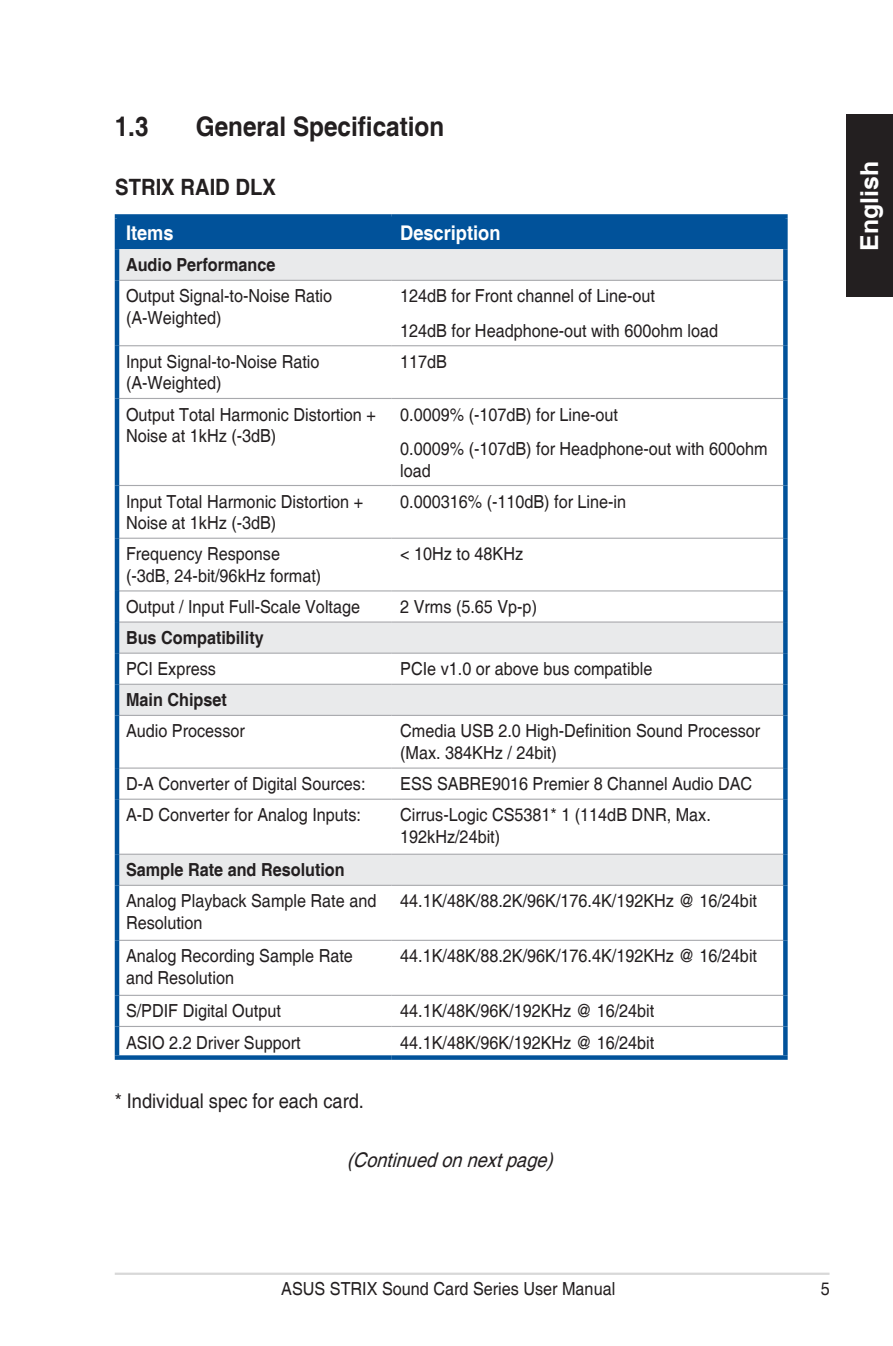
<style>
.page{position:relative;width:893px;height:1346px;background:#fff}
.page>*{position:absolute;margin:0;border:0;box-sizing:border-box;transform-origin:0 0}
.t1{font:700 27px "Helvetica";color:#231f20;scale:.9 1}
.t2{font:700 24.75px "Helvetica";color:#fff}
.t3{font:700 22.5px "Helvetica";color:#231f20;scale:.9 1}
.t4{font:20.25px "Helvetica";color:#231f20;scale:.9 1}
.t5{font:italic 20.25px "Helvetica";color:#231f20;scale:.9 1}
.t6{font:700 20.25px "Helvetica";color:#fff;scale:.9 1}
.t7{font:18px/21.6px "Helvetica";color:#231f20;scale:.9 1}
.t8{font:700 18px "Helvetica";color:#231f20;scale:.9 1}
</style>
<div class="page">
<hr style="left:115px;top:1272px;width:714px;height:3px;background:#d8d8d8">
<div style="left:846px;top:115px;width:47px;height:182px;background:#231f20"></div>
<div style="left:119px;top:219px;width:664px;height:30px;background:#01529a"></div>
<svg style="left:119px;top:249px;width:664px;height:636px"></svg>
<hr style="left:119px;top:345px;width:272px;height:1px;background:#a8a9ad">
<hr style="left:391px;top:345px;width:392px;height:1px;background:#a8a9ad">
<hr style="left:119px;top:398px;width:272px;height:1px;background:#a8a9ad">
<hr style="left:391px;top:398px;width:392px;height:1px;background:#a8a9ad">
<hr style="left:119px;top:485px;width:272px;height:1px;background:#a8a9ad">
<hr style="left:391px;top:485px;width:392px;height:1px;background:#a8a9ad">
<hr style="left:119px;top:538px;width:272px;height:1px;background:#a8a9ad">
<hr style="left:391px;top:538px;width:392px;height:1px;background:#a8a9ad">
<hr style="left:119px;top:590px;width:272px;height:1px;background:#a8a9ad">
<hr style="left:391px;top:590px;width:392px;height:1px;background:#a8a9ad">
<hr style="left:119px;top:621px;width:272px;height:1px;background:#a8a9ad">
<hr style="left:391px;top:621px;width:392px;height:1px;background:#a8a9ad">
<hr style="left:119px;top:652px;width:272px;height:2px;background:#a8a9ad">
<hr style="left:391px;top:652px;width:392px;height:2px;background:#a8a9ad">
<hr style="left:119px;top:684px;width:272px;height:1px;background:#a8a9ad">
<hr style="left:391px;top:684px;width:392px;height:1px;background:#a8a9ad">
<hr style="left:119px;top:715px;width:272px;height:1px;background:#a8a9ad">
<hr style="left:391px;top:715px;width:392px;height:1px;background:#a8a9ad">
<hr style="left:119px;top:767px;width:272px;height:2px;background:#a8a9ad">
<hr style="left:391px;top:767px;width:392px;height:2px;background:#a8a9ad">
<hr style="left:119px;top:853px;width:272px;height:2px;background:#a8a9ad">
<hr style="left:391px;top:853px;width:392px;height:2px;background:#a8a9ad">
<hr style="left:119px;top:885px;width:272px;height:1px;background:#a8a9ad">
<hr style="left:391px;top:885px;width:392px;height:1px;background:#a8a9ad">
<hr style="left:119px;top:940px;width:272px;height:1px;background:#a8a9ad">
<hr style="left:391px;top:940px;width:392px;height:1px;background:#a8a9ad">
<hr style="left:119px;top:995px;width:272px;height:1px;background:#a8a9ad">
<hr style="left:391px;top:995px;width:392px;height:1px;background:#a8a9ad">
<hr style="left:119px;top:1026px;width:272px;height:1px;background:#a8a9ad">
<hr style="left:391px;top:1026px;width:392px;height:1px;background:#a8a9ad">
<hr style="left:119px;top:798px;width:272px;height:2px;background:#a8a9ad">
<hr style="left:391px;top:798px;width:392px;height:2px;background:#a8a9ad">
<hr style="left:115px;top:854px;width:4px;height:31px;background:#01529a">
<div style="left:783px;top:854px;width:5px;height:31px;background:#01529a"></div>
<hr style="left:115px;top:885px;width:4px;height:55px;background:#01529a">
<div style="left:783px;top:885px;width:5px;height:55px;background:#01529a"></div>
<hr style="left:115px;top:940px;width:4px;height:55px;background:#01529a">
<div style="left:783px;top:940px;width:5px;height:55px;background:#01529a"></div>
<hr style="left:115px;top:995px;width:4px;height:31px;background:#01529a">
<div style="left:783px;top:995px;width:5px;height:31px;background:#01529a"></div>
<div style="left:115px;top:214px;width:276px;height:5px;background:#01529a"></div>
<hr style="left:115px;top:219px;width:4px;height:30px;background:#01529a">
<div style="left:391px;top:214px;width:397px;height:5px;background:#01529a"></div>
<div style="left:783px;top:219px;width:5px;height:30px;background:#01529a"></div>
<hr style="left:115px;top:280px;width:4px;height:66px;background:#01529a">
<div style="left:783px;top:280px;width:5px;height:66px;background:#01529a"></div>
<hr style="left:115px;top:346px;width:4px;height:52px;background:#01529a">
<div style="left:783px;top:346px;width:5px;height:52px;background:#01529a"></div>
<hr style="left:115px;top:398px;width:4px;height:87px;background:#01529a">
<div style="left:783px;top:398px;width:5px;height:87px;background:#01529a"></div>
<hr style="left:115px;top:485px;width:4px;height:53px;background:#01529a">
<div style="left:783px;top:485px;width:5px;height:53px;background:#01529a"></div>
<hr style="left:115px;top:538px;width:4px;height:53px;background:#01529a">
<div style="left:783px;top:538px;width:5px;height:53px;background:#01529a"></div>
<hr style="left:115px;top:591px;width:4px;height:31px;background:#01529a">
<div style="left:783px;top:591px;width:5px;height:31px;background:#01529a"></div>
<hr style="left:115px;top:622px;width:4px;height:31px;background:#01529a">
<div style="left:783px;top:622px;width:5px;height:31px;background:#01529a"></div>
<hr style="left:115px;top:653px;width:4px;height:31px;background:#01529a">
<div style="left:783px;top:653px;width:5px;height:31px;background:#01529a"></div>
<hr style="left:115px;top:684px;width:4px;height:31px;background:#01529a">
<div style="left:783px;top:684px;width:5px;height:31px;background:#01529a"></div>
<hr style="left:115px;top:715px;width:4px;height:53px;background:#01529a">
<div style="left:783px;top:715px;width:5px;height:53px;background:#01529a"></div>
<hr style="left:115px;top:768px;width:4px;height:31px;background:#01529a">
<div style="left:783px;top:768px;width:5px;height:31px;background:#01529a"></div>
<hr style="left:115px;top:799px;width:4px;height:55px;background:#01529a">
<div style="left:783px;top:799px;width:5px;height:55px;background:#01529a"></div>
<hr style="left:115px;top:1026px;width:4px;height:29px;background:#01529a">
<div style="left:783px;top:1026px;width:5px;height:29px;background:#01529a"></div>
<div style="left:115px;top:1055px;width:276px;height:5px;background:#01529a"></div>
<div style="left:391px;top:1055px;width:397px;height:5px;background:#01529a"></div>
<hr style="left:115px;top:249px;width:4px;height:31px;background:#01529a">
<div style="left:783px;top:249px;width:5px;height:31px;background:#01529a"></div>
<hr style="left:119px;top:280px;width:272px;height:1px;background:#a8a9ad">
<hr style="left:391px;top:280px;width:392px;height:1px;background:#a8a9ad">
<h1 class="t1" style="left:115px;top:116px;width:39px">1.3</h1>
<h1 class="t1" style="left:196px;top:116px;width:278px">General Specification</h1>
<p class="t3" style="left:115px;top:178px;width:180px">STRIX RAID DLX</p>
<p class="t6" style="left:126px;top:225px;width:54px">Items</p>
<p class="t6" style="left:400px;top:225px;width:113px">Description</p>
<p class="t8" style="left:126px;top:258px;width:168px">Audio Performance</p>
<p class="t7" style="left:126px;top:286px;width:231px">Output Signal-to-Noise Ratio (A-Weighted)</p>
<p class="t7" style="left:400px;top:280px;width:355px;line-height:34.2px">124dB for Front channel of Line-out<br>124dB for Headphone-out with 600ohm load</p>
<p class="t7" style="left:126px;top:351px;width:217px">Input Signal-to-Noise Ratio (A-Weighted)</p>
<p class="t7" style="left:400px;top:352px;width:54px">117dB</p>
<p class="t7" style="left:126px;top:405px;width:279px">Output Total Harmonic Distortion +<br>Noise at 1kHz (-3dB)</p>
<p class="t7" style="left:400px;top:398px;width:410px;line-height:34.2px">0.0009% (-107dB) for Line-out<br>0.0009% (-107dB) for Headphone-out with 600ohm</p>
<p class="t7" style="left:400px;top:461px;width:36px">load</p>
<p class="t7" style="left:126px;top:492px;width:265px">Input Total Harmonic Distortion +<br>Noise at 1kHz (-3dB)</p>
<p class="t7" style="left:400px;top:491px;width:253px">0.000316% (-110dB) for Line-in</p>
<p class="t7" style="left:126px;top:544px;width:219px">Frequency Response (-3dB, 24-bit/96kHz format)</p>
<p class="t7" style="left:400px;top:544px;width:138px">&lt; 10Hz to 48KHz</p>
<p class="t7" style="left:126px;top:596px;width:262px">Output / Input Full-Scale Voltage</p>
<p class="t7" style="left:400px;top:596px;width:154px">2 Vrms (5.65 Vp-p)</p>
<p class="t8" style="left:126px;top:631px;width:155px">Bus Compatibility</p>
<p class="t7" style="left:126px;top:660px;width:102px">PCI Express</p>
<p class="t7" style="left:400px;top:659px;width:282px">PCIe v1.0 or above bus compatible</p>
<p class="t8" style="left:126px;top:693px;width:114px">Main Chipset</p>
<p class="t7" style="left:126px;top:722px;width:134px">Audio Processor</p>
<p class="t7" style="left:400px;top:721px;width:402px">Cmedia USB 2.0 High-Definition Sound Processor (Max. 384KHz / 24bit)</p>
<p class="t7" style="left:126px;top:774px;width:268px">D-A Converter of Digital Sources:</p>
<p class="t7" style="left:400px;top:774px;width:393px">ESS SABRE9016 Premier 8 Channel Audio DAC</p>
<p class="t7" style="left:126px;top:805px;width:263px">A-D Converter for Analog Inputs:</p>
<p class="t7" style="left:400px;top:805px;width:347px">Cirrus-Logic CS5381* 1 (114dB DNR, Max.<br>192kHz/24bit)</p>
<p class="t8" style="left:126px;top:863px;width:245px">Sample Rate and Resolution</p>
<p class="t7" style="left:126px;top:892px;width:280px">Analog Playback Sample Rate and<br>Resolution</p>
<p class="t7" style="left:400px;top:891px;width:398px">44.1K/48K/88.2K/96K/176.4K/192KHz @ 16/24bit</p>
<p class="t7" style="left:126px;top:947px;width:254px">Analog Recording Sample Rate and Resolution</p>
<p class="t7" style="left:400px;top:946px;width:398px">44.1K/48K/88.2K/96K/176.4K/192KHz @ 16/24bit</p>
<p class="t7" style="left:126px;top:1002px;width:174px">S/PDIF Digital Output</p>
<p class="t7" style="left:400px;top:1001px;width:284px">44.1K/48K/96K/192KHz @ 16/24bit</p>
<p class="t7" style="left:126px;top:1032px;width:196px">ASIO 2.2 Driver Support</p>
<p class="t7" style="left:400px;top:1032px;width:284px">44.1K/48K/96K/192KHz @ 16/24bit</p>
<p class="t4" style="left:115px;top:1088px;width:278px">* Individual spec for each card.</p>
<p class="t5" style="left:347px;top:1152px;width:236px">(Continued on nextpage)</p>
<h2 class="t2" style="left:860px;top:251px;width:91px;rotate:-90deg">English</h2>
<p class="t7" style="left:281px;top:1280px;width:373px">ASUS STRIX Sound Card Series User Manual</p>
<p class="t7" style="left:821px;top:1278px;width:12px">5</p>
</div>
